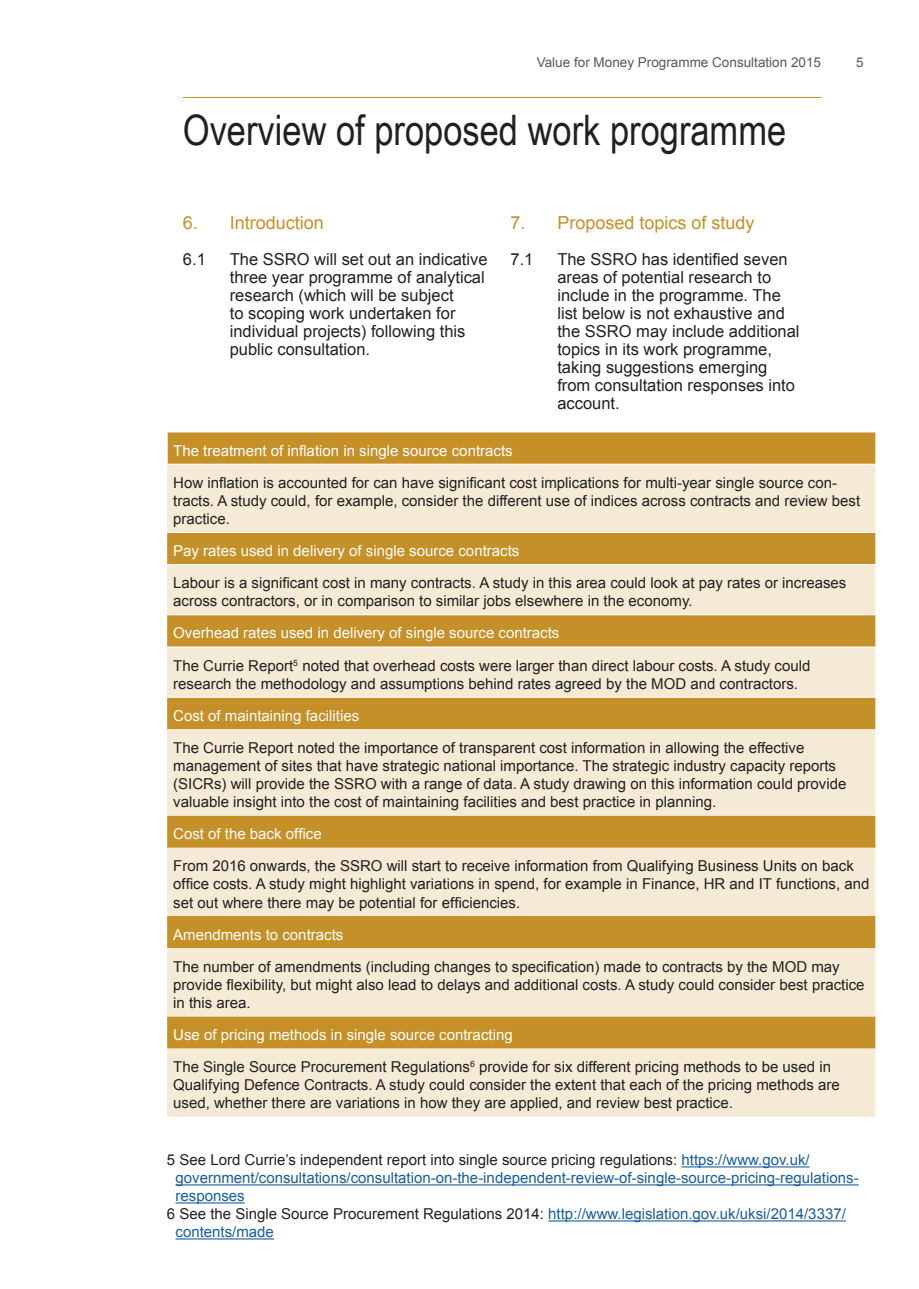
<style>
.page{position:relative;width:919px;height:1289px;background:#fff}
.page>*{position:absolute;margin:0;border:0;box-sizing:border-box;transform-origin:0 0}
.t1{font:42px "Arial Narrow";color:#231f20}
.t2{font:18px "Arial";color:#c59028}
.t3{font:16.5px/18px "Arial";color:#231f20}
.t4{font:15px/18px "Arial";color:#231f20}
.t5{font:15px "Arial";color:#fff}
.t6{font:15px "Arial";color:#175d9e}
.t7{font:13.5px "Arial";color:#57585a}
.s1{color:#fff}
.s2{color:#175d9e}
</style>
<div class="page">
<hr style="left:183px;top:97px;width:638px;height:1px;background:#c59028">
<div style="left:168px;top:433px;width:707px;height:31px;background:#c59028"></div>
<svg style="left:167px;top:465px;width:708px;height:651px;background:#e6cfa3"></svg>
<hr style="left:167px;top:532px;width:709px;height:1px;background:#fff">
<hr style="left:167px;top:564px;width:709px;height:1px;background:#fff">
<hr style="left:167px;top:614px;width:709px;height:1px;background:#fff">
<hr style="left:167px;top:646px;width:709px;height:1px;background:#fff">
<hr style="left:167px;top:697px;width:709px;height:1px;background:#fff">
<hr style="left:681px;top:1166px;width:128px;height:1px;background:#175d9e">
<hr style="left:175px;top:1184px;width:683px;height:1px;background:#175d9e">
<hr style="left:175px;top:1202px;width:70px;height:1px;background:#175d9e">
<hr style="left:548px;top:1220px;width:297px;height:1px;background:#175d9e">
<hr style="left:175px;top:1238px;width:99px;height:1px;background:#175d9e">
<p class="t7" style="left:536px;top:53px;width:286px">Value for Money Programme Consultation 2015</p>
<p class="t7" style="left:856px;top:53px;width:9px">5</p>
<h1 class="t1" style="left:183px;top:100px;width:604px">Overview of proposed work programme</h1>
<p class="t2" style="left:183px;top:210px;width:142px">6. Introduction</p>
<p class="t3" style="left:183px;top:250px;width:24px">6.1</p>
<p class="t3" style="left:230px;top:250px;width:259px">The SSRO will set out an indicative three year programme of analytical research (which will be subject<br>to scoping work undertaken for individual projects) following this public consultation.</p>
<p class="t2" style="left:510px;top:210px;width:245px">7. Proposed topics of study</p>
<p class="t3" style="left:510px;top:250px;width:24px">7.1</p>
<p class="t3" style="left:557px;top:250px;width:244px">The SSRO has identified seven areas of potential research to include in the programme. The list below is not exhaustive and the SSRO may include additional topics in its work programme, taking suggestions emerging from consultation responses into account.</p>
<p class="t5" style="left:173px;top:440px;width:341px">The treatment of inflation in single source contracts</p>
<p class="t4" style="left:173px;top:473px;width:688px">How inflation is accounted for can have significant cost implications for multi-year single source con&shy;tracts. A study could, for example, consider the different use of indices across contracts and review best practice.</p>
<p class="t5" style="left:173px;top:540px;width:347px">Pay rates used in delivery of single source contracts</p>
<p class="t4" style="left:173px;top:574px;width:674px">Labour is a significant cost in many contracts. A study in this area could look at pay rates or increases across contractors, or in comparison to similar jobs elsewhere in the economy.</p>
<p class="t4" style="left:173px;top:617px;width:638px;line-height:32.2px"><span class="s1">Overhead rates used in delivery of single source contracts<br></span>The Currie Report<sup>5</sup> noted that overhead costs were larger than direct labour costs. A study could</p>
<p class="t4" style="left:173px;top:674px;width:626px">research the methodology and assumptions behind rates agreed by the MOD and contractors.</p>
<p class="t5" style="left:173px;top:705px;width:187px">Cost of maintaining facilities</p>
<p class="t4" style="left:173px;top:738px;width:674px">The Currie Report noted the importance of transparent cost information in allowing the effective management of sites that have strategic national importance. The strategic industry capacity reports (SICRs) will provide the SSRO with a range of data. A study drawing on this information could provide valuable insight into the cost of maintaining facilities and best practice in planning.</p>
<p class="t5" style="left:173px;top:823px;width:150px">Cost of the back office</p>
<p class="t4" style="left:173px;top:857px;width:697px">From 2016 onwards, the SSRO will start to receive information from Qualifying Business Units on back office costs. A study might highlight variations in spend, for example in Finance, HR and IT functions, and set out where there may be potential for efficiencies.</p>
<p class="t5" style="left:173px;top:924px;width:172px">Amendments to contracts</p>
<p class="t4" style="left:173px;top:957px;width:692px">The number of amendments (including changes to specification) made to contracts by the MOD may provide flexibility, but might also lead to delays and additional costs. A study could consider best practice in this area.</p>
<p class="t4" style="left:173px;top:1018px;width:659px;line-height:32.2px"><span class="s1">Use of pricing methods in single source contracting<br></span>The Single Source Procurement Regulations<sup>6</sup> provide for six different pricing methods to be used in</p>
<p class="t4" style="left:173px;top:1075px;width:668px">Qualifying Defence Contracts. A study could consider the extent that each of the pricing methods are used, whether there are variations in how they are applied, and review best practice.</p>
<p class="t4" style="left:167px;top:1150px;width:644px">5 See Lord Currie’s independent report into single source pricing regulations: <span class="s2">https://www.gov.uk/</span></p>
<p class="t6" style="left:175px;top:1167px;width:684px">government/consultations/consultation-on-the-independent-review-of-single-source-pricing-regulations-</p>
<p class="t6" style="left:175px;top:1185px;width:71px">responses</p>
<p class="t4" style="left:167px;top:1204px;width:680px">6 See the Single Source Procurement Regulations 2014: <span class="s2">http://www.legislation.gov.uk/uksi/2014/3337/</span></p>
<p class="t6" style="left:175px;top:1221px;width:100px">contents/made</p>
</div>
